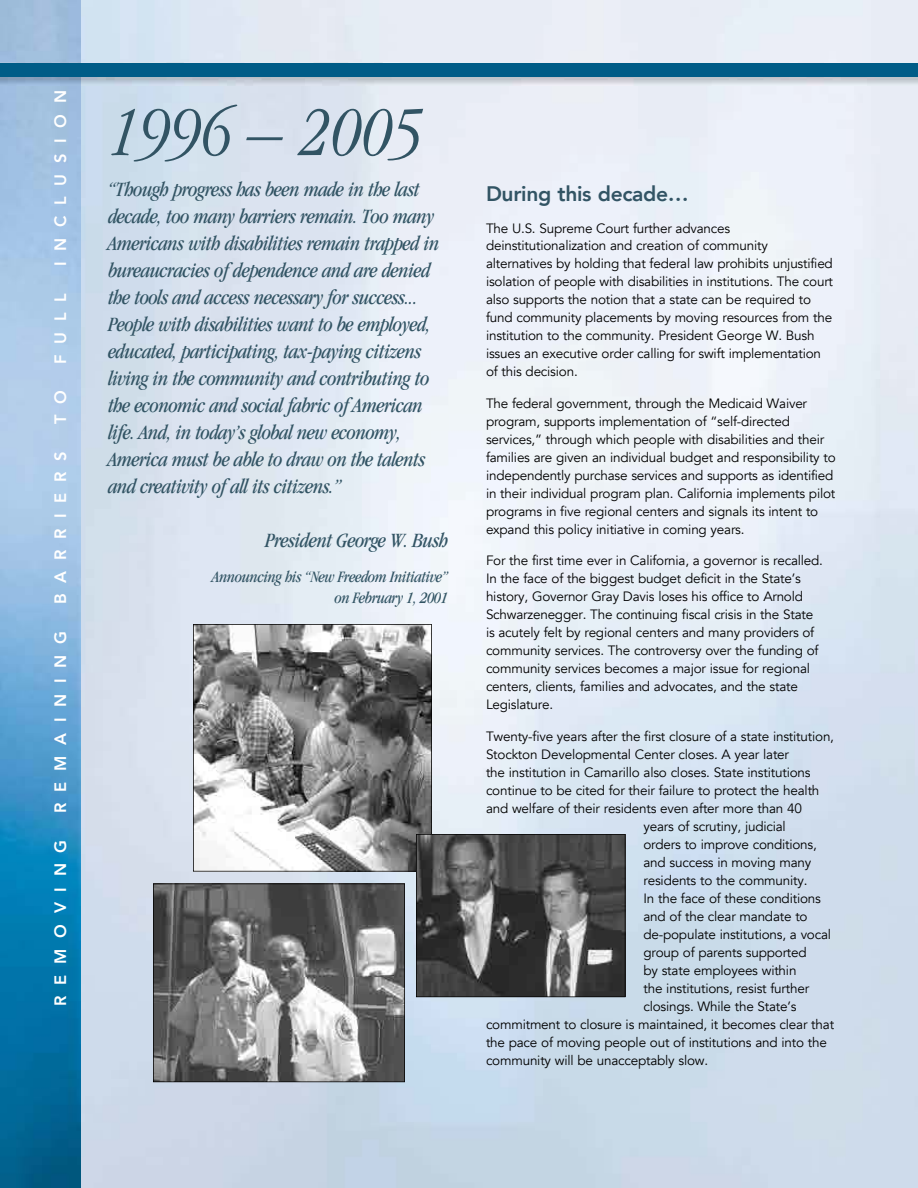
<style>
.page{position:relative;width:918px;height:1188px;background:#fff}
.page>*{position:absolute;margin:0;border:0;box-sizing:border-box;transform-origin:0 0}
.t1{font:italic 300 condensed 72px "Garamond";letter-spacing:-.015em;color:#325464}
.t2{font:italic condensed 21px/27px "Garamond";letter-spacing:-.025em;color:#325464}
.t3{font:800 21px "Avenir";letter-spacing:-.015em;color:#325464}
.t4{font:italic condensed 16.5px/21px "Garamond";letter-spacing:-.025em;color:#325464;text-align:right}
.t5{font:800 16.5px "Avenir";letter-spacing:.65em;color:#fff}
.t6{font:13.5px/18px "Avenir";letter-spacing:-.015em;color:#000}
</style>
<div class="page">
<img style="left:81px;top:0;width:837px;height:1188px">
<img style="left:0;top:0;width:81px;height:1188px">
<svg style="left:193px;top:624px;width:239px;height:248px"></svg>
<svg style="left:416px;top:834px;width:210px;height:163px;background:#535353"></svg>
<svg style="left:153px;top:884px;width:252px;height:198px;background:#777"></svg>
<img style="left:0;top:62px;width:918px;height:24px">
<div style="left:0;top:63px;width:918px;height:13px;background:#005c87"></div>
<p class="t5" style="left:47px;top:266px;width:178px;rotate:-90deg">INCLUSION</p>
<p class="t5" style="left:47px;top:364px;width:72px;rotate:-90deg">FULL</p>
<p class="t5" style="left:47px;top:424px;width:35px;rotate:-90deg">T O</p>
<p class="t5" style="left:47px;top:604px;width:155px;rotate:-90deg">BARRIERS</p>
<p class="t5" style="left:47px;top:813px;width:183px;rotate:-90deg">REMAINING</p>
<p class="t5" style="left:47px;top:1006px;width:168px;rotate:-90deg">REMOVING</p>
<h1 class="t1" style="left:108px;top:94px;width:318px">1996 – 2005</h1>
<p class="t2" style="left:108px;top:176px;width:333px">“Though progress has been made in the last decade, too many barriers remain. Too many Americans with disabilities remain trapped in bureaucracies of dependence and are denied the tools and access necessary for success...<br>People with disabilities want to be employed, educated, participating, tax-paying citizens living in the community and contributing to the economic and social fabric of American life. And, in today’s global new economy, America must be able to draw on the talents and creativity of all its citizens.”</p>
<h2 class="t2" style="left:265px;top:527px;width:184px">President George W. Bush</h2>
<p class="t4" style="left:212px;top:566px;width:238px">Announcing his “New Freedom Initiative” on February 1, 2001</p>
<h2 class="t3" style="left:486px;top:177px;width:204px">During this decade…</h2>
<p class="t6" style="left:486px;top:219px;width:349px">The U.S. Supreme Court further advances deinstitutionalization and creation of community alternatives by holding that federal law prohibits unjustified isolation of people with disabilities in institutions. The court also supports the notion that a state can be required to fund community placements by moving resources from the institution to the community. President George W. Bush issues an executive order calling for swift implementation of this decision.</p>
<p class="t6" style="left:486px;top:395px;width:351px">The federal government, through the Medicaid Waiver program, supports implementation of “self-directed services,” through which people with disabilities and their families are given an individual budget and responsibility to independently purchase services and supports as identified in their individual program plan. California implements pilot programs in five regional centers and signals its intent to expand this policy initiative in coming years.</p>
<p class="t6" style="left:486px;top:552px;width:339px">For the first time ever in California, a governor is recalled.<br>In the face of the biggest budget deficit in the State’s history, Governor Gray Davis loses his office to Arnold Schwarzenegger. The continuing fiscal crisis in the State is acutely felt by regional centers and many providers of community services. The controversy over the funding of community services becomes a major issue for regional centers, clients, families and advocates, and the state Legislature.</p>
<p class="t6" style="left:486px;top:727px;width:350px">Twenty-five years after the first closure of a state institution,</p>
<p class="t6" style="left:486px;top:745px;width:305px">Stockton Developmental Center closes. A year later</p>
<p class="t6" style="left:486px;top:763px;width:326px">the institution in Camarillo also closes. State institutions</p>
<p class="t6" style="left:486px;top:781px;width:335px">continue to be cited for their failure to protect the health</p>
<p class="t6" style="left:486px;top:799px;width:317px">and welfare of their residents even after more than 40</p>
<p class="t6" style="left:644px;top:817px;width:144px">years of scrutiny, judicial</p>
<p class="t6" style="left:644px;top:835px;width:175px">orders to improve conditions,</p>
<p class="t6" style="left:644px;top:853px;width:169px">and success in moving many</p>
<p class="t6" style="left:644px;top:871px;width:166px">residents to the community.</p>
<p class="t6" style="left:644px;top:889px;width:179px">In the face of these conditions</p>
<p class="t6" style="left:644px;top:907px;width:166px">and of the clear mandate to</p>
<p class="t6" style="left:644px;top:925px;width:189px">de-populate institutions, a vocal</p>
<p class="t6" style="left:644px;top:943px;width:165px">group of parents supported</p>
<p class="t6" style="left:644px;top:961px;width:155px">by state employees within</p>
<p class="t6" style="left:644px;top:979px;width:167px">the institutions, resist further</p>
<p class="t6" style="left:644px;top:997px;width:155px">closings. While the State’s</p>
<p class="t6" style="left:486px;top:1015px;width:350px">commitment to closure is maintained, it becomes clear that</p>
<p class="t6" style="left:486px;top:1033px;width:342px">the pace of moving people out of institutions and into the</p>
<p class="t6" style="left:486px;top:1051px;width:224px">community will be unacceptably slow.</p>
</div>
